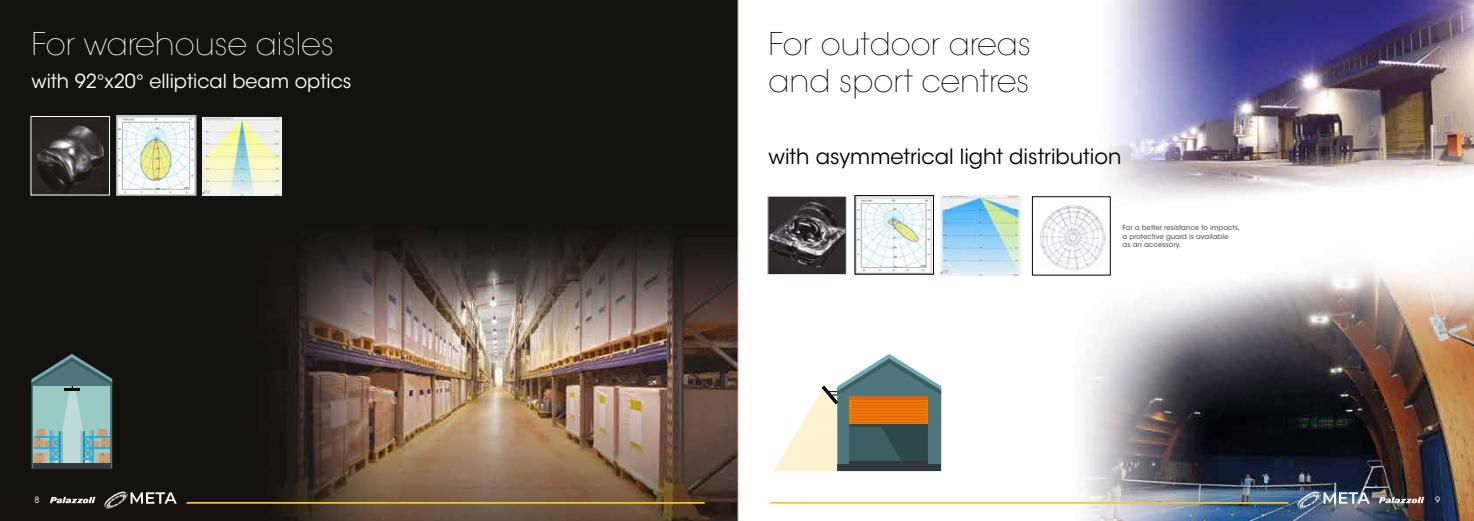
<style>
.page{position:relative;width:1474px;height:521px;background:#fff}
.page>*{position:absolute;margin:0;border:0;box-sizing:border-box;transform-origin:0 0}
.t1{font:200 31.06px/37.3px "ITC Avant Garde Std";color:#000}
.t2{font:200 31.06px "ITC Avant Garde Std";color:#fff}
.t3{font:21px "ITC Avant Garde Std";color:#000}
.t4{font:19.25px "ITC Avant Garde Std";color:#fff}
.t5{font:8.66px "ITC Avant Garde Std";color:#fff}
.t6{font:500 7px/8.4px "ITC Avant Garde Std";color:#646363}
</style>
<div class="page">
<img style="left:0;top:0;width:1473px;height:521px">
<svg style="left:31px;top:354px;width:81px;height:115px;background:#769897"></svg>
<div style="left:1032px;top:197px;width:78px;height:78px;background:#fff"></div>
<img style="left:1040px;top:204px;width:65px;height:67px">
<img style="left:940px;top:196px;width:80px;height:79px">
<img style="left:32px;top:118px;width:76px;height:75px">
<div style="left:30px;top:116px;width:80px;height:79px;border:1px solid #fff"></div>
<img style="left:203px;top:117px;width:78px;height:78px">
<img style="left:769px;top:198px;width:75px;height:75px">
<div style="left:767px;top:196px;width:79px;height:79px;border:1px solid #fff"></div>
<svg style="left:773px;top:354px;width:168px;height:117px"></svg>
<img style="left:857px;top:198px;width:74px;height:74px">
<img style="left:119px;top:118px;width:75px;height:75px">
<div style="left:117px;top:116px;width:79px;height:79px;border:1px solid #92a3a2"></div>
<svg style="left:50px;top:497px;width:45px;height:6px"></svg>
<hr style="left:770px;top:502px;width:518px;height:2px;background:#fc0">
<hr style="left:187px;top:502px;width:517px;height:2px;background:#fc0">
<svg style="left:1378px;top:497px;width:46px;height:6px"></svg>
<svg style="left:101px;top:489px;width:76px;height:20px;background:#464240"></svg>
<svg style="left:1293px;top:488px;width:76px;height:21px;background:#6a7c91"></svg>
<h1 class="t2" style="left:32px;top:25px;width:304px">For warehouse aisles</h1>
<h3 class="t4" style="left:32px;top:70px;width:321px">with 92°x20° elliptical beam optics</h3>
<h1 class="t1" style="left:768px;top:25px;width:264px">For outdoor areas and sport centres</h1>
<h2 class="t3" style="left:768px;top:143px;width:354px">with asymmetrical light distribution</h2>
<p class="t6" style="left:1122px;top:223px;width:119px">For a better resistance to impacts, a protective guard is available<br>as an accessory.</p>
<p class="t5" style="left:34px;top:495px;width:6px">8</p>
<p class="t5" style="left:1434px;top:495px;width:6px">9</p>
</div>
